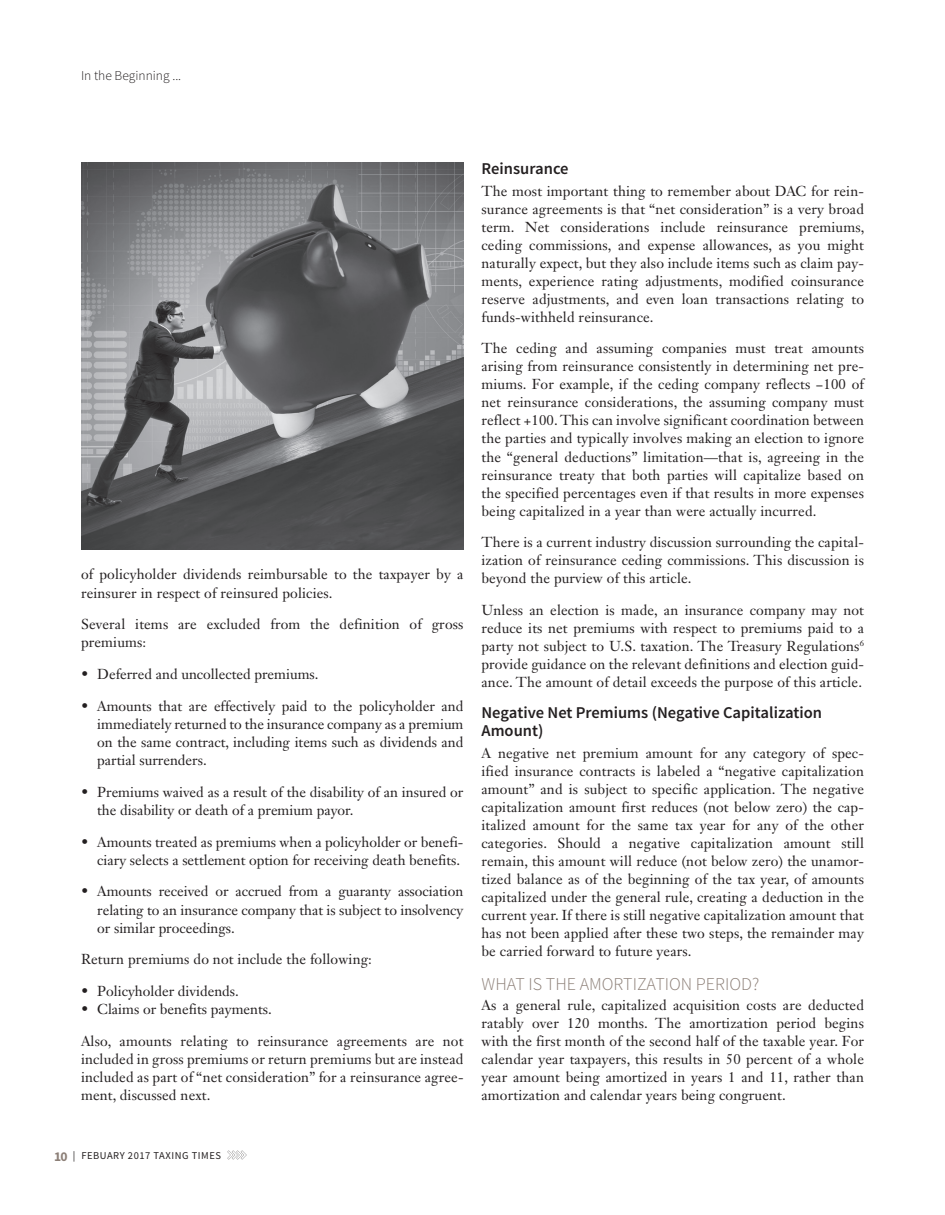
<style>
.page{position:relative;width:945px;height:1215px;background:#fff}
.page>*{position:absolute;margin:0;border:0;box-sizing:border-box;transform-origin:0 0}
.t1{font:300 18px "Source Sans Pro";color:#8c7f77}
.t2{font:600 16.5px/18px "Source Sans Pro";color:#231f20}
.t3{font:14.25px/18px "Janson Text LT Std";letter-spacing:.01em;color:#231f20;text-align:justify}
.t4{font:300 13.5px "Source Sans Pro";color:#231f20}
.t5{font:10.5px "Source Sans Pro";letter-spacing:.05em;color:#231f20}
.s1{font-weight:700;font-size:13.5px;color:#8c7f77}
</style>
<div class="page">
<svg style="left:227px;top:1150px;width:20px;height:10px"></svg>
<img style="left:81px;top:162px;width:383px;height:387px">
<p class="t4" style="left:81px;top:67px;width:102px">In the Beginning ...</p>
<p class="t3" style="left:81px;top:565px;width:384px">of policyholder dividends reimbursable to the taxpayer by a reinsurer in respect of reinsured policies.</p>
<p class="t3" style="left:81px;top:615px;width:384px">Several items are excluded from the definition of gross premiums:</p>
<p class="t3" style="left:81px;top:665px;width:239px">• Deferred and uncollected premiums.</p>
<p class="t3" style="left:97px;top:697px;width:368px;text-indent:-16px">• Amounts that are effectively paid to the policyholder and immediately returned to the insurance company as a premium on the same contract, including items such as dividends and partial surrenders.</p>
<p class="t3" style="left:97px;top:783px;width:368px;text-indent:-16px">• Premiums waived as a result of the disability of an insured or the disability or death of a premium payor.</p>
<p class="t3" style="left:81px;top:832px;width:384px;text-align:right">• Amounts treated as premiums when a policyholder or benefi&shy;ciary selects a settlement option for receiving death benefits.</p>
<p class="t3" style="left:97px;top:882px;width:368px;text-indent:-16px">• Amounts received or accrued from a guaranty association relating to an insurance company that is subject to insolvency or similar proceedings.</p>
<p class="t3" style="left:81px;top:950px;width:293px">Return premiums do not include the following:</p>
<p class="t3" style="left:81px;top:982px;width:159px">• Policyholder dividends.</p>
<p class="t3" style="left:81px;top:1000px;width:192px">• Claims or benefits payments.</p>
<p class="t3" style="left:81px;top:1032px;width:384px">Also, amounts relating to reinsurance agreements are not included in gross premiums or return premiums but are instead included as part of “net consideration” for a reinsurance agree&shy;ment, discussed next.</p>
<p class="t2" style="left:482px;top:160px;width:89px">Reinsurance</p>
<p class="t3" style="left:482px;top:182px;width:385px">The most important thing to remember about DAC for rein&shy;surance agreements is that “net consideration” is a very broad term. Net considerations include reinsurance premiums, ceding commissions, and expense allowances, as you might naturally expect, but they also include items such as claim pay&shy;ments, experience rating adjustments, modified coinsurance reserve adjustments, and even loan transactions relating to funds-withheld reinsurance.</p>
<p class="t3" style="left:482px;top:339px;width:384px">The ceding and assuming companies must treat amounts arising from reinsurance consistently in determining net pre&shy;miums. For example, if the ceding company reflects −100 of net reinsurance considerations, the assuming company must reflect +100. This can involve significant coordination between the parties and typically involves making an election to ignore the “general deductions” limitation—that is, agreeing in the reinsurance treaty that both parties will capitalize based on the specified percentages even if that results in more expenses being capitalized in a year than were actually incurred.</p>
<p class="t3" style="left:482px;top:533px;width:384px">There is a current industry discussion surrounding the capital&shy;ization of reinsurance ceding commissions. This discussion is beyond the purview of this article.</p>
<p class="t3" style="left:482px;top:601px;width:384px">Unless an election is made, an insurance company may not reduce its net premiums with respect to premiums paid to a party not subject to U.S. taxation. The Treasury Regulations<sup>6 </sup>provide guidance on the relevant definitions and election guid&shy;ance. The amount of detail exceeds the purpose of this article.</p>
<p class="t2" style="left:482px;top:704px;width:342px">Negative Net Premiums (Negative Capitalization<br>Amount)</p>
<p class="t3" style="left:482px;top:744px;width:384px">A negative net premium amount for any category of spec&shy;ified insurance contracts is labeled a “negative capitalization amount” and is subject to specific application. The negative capitalization amount first reduces (not below zero) the cap&shy;italized amount for the same tax year for any of the other categories. Should a negative capitalization amount still remain, this amount will reduce (not below zero) the unamor&shy;tized balance as of the beginning of the tax year, of amounts capitalized under the general rule, creating a deduction in the current year. If there is still negative capitalization amount that has not been applied after these two steps, the remainder may be carried forward to future years.</p>
<p class="t1" style="left:482px;top:973px;width:279px">WHAT IS THE AMORTIZATION PERIOD?</p>
<p class="t3" style="left:482px;top:996px;width:384px">As a general rule, capitalized acquisition costs are deducted ratably over 120 months. The amortization period begins with the first month of the second half of the taxable year. For calendar year taxpayers, this results in 50 percent of a whole year amount being amortized in years 1 and 11, rather than amortization and calendar years being congruent.</p>
<p class="t5" style="left:54px;top:1149px;width:169px"><span class="s1">10</span> | FEBUARY 2017 TAXING TIMES</p>
</div>
